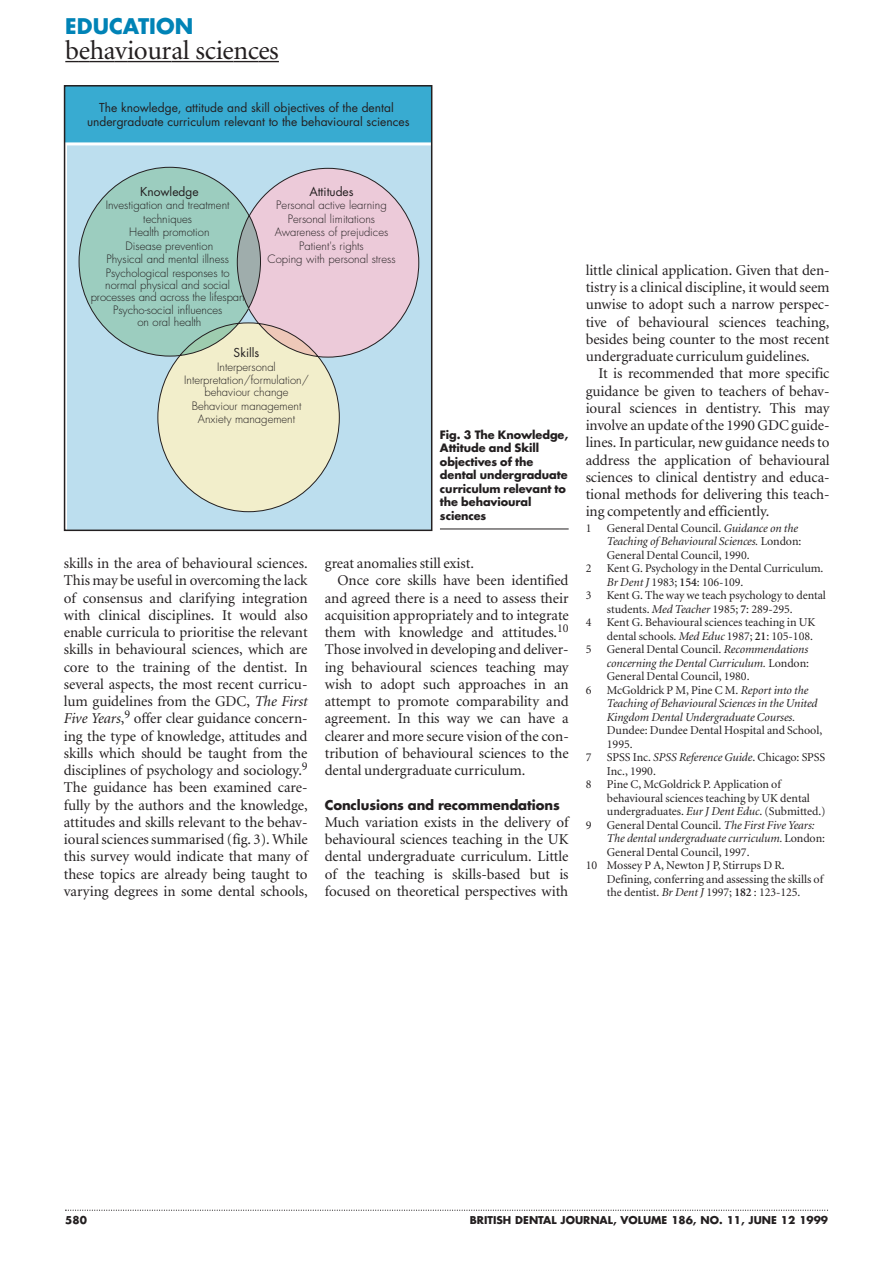
<style>
.page{position:relative;width:893px;height:1263px;background:#fff}
.page>*{position:absolute;margin:0;border:0;box-sizing:border-box;transform-origin:0 0}
.t1{font:27px "Minion";letter-spacing:-.015em;color:#231f20}
.t2{font:700 21px "Futura";color:#0083b6}
.t3{font:15px/17.2px "Minion";letter-spacing:-.005em;color:#231f20;text-align:justify}
.t4{font:700 13.2px "Futura";letter-spacing:-.005em;color:#231f20}
.t5{font:12px/13.5px "Minion";letter-spacing:-.005em;color:#231f20}
.t6{font:italic 12px/13.5px "Minion";letter-spacing:-.005em;color:#231f20}
.t7{font:12px/14.2px "Futura";color:#231f20;text-align:center}
.t8{font:300 11.25px/13.5px "Futura";color:#231f20;text-align:center}
.t9{font:700 11.25px/13.5px "Futura";letter-spacing:-.005em;color:#231f20}
.t10{font:700 10.5px "Futura";color:#231f20}
.s1{font-style:italic}
.s2{font-weight:600}
.s3{font-style:normal}
</style>
<div class="page">
<svg style="left:65px;top:1210px;width:763px;height:1px"></svg>
<svg style="left:65px;top:61px;width:62px;height:1px"></svg>
<hr style="left:127px;top:61px;width:44px;height:1px;background:#231f20">
<hr style="left:171px;top:61px;width:62px;height:1px;background:#231f20">
<svg style="left:233px;top:61px;width:46px;height:1px"></svg>
<hr style="left:440px;top:529px;width:128px;height:1px;background:#231f20">
<div style="left:67px;top:86px;width:364px;height:444px;background:#bcdeee"></div>
<div style="left:65px;top:86px;width:366px;height:57px;background:#38abd1"></div>
<hr style="left:65px;top:142px;width:366px;height:3px;background:#fff">
<svg style="left:79px;top:167px;width:340px;height:345px"></svg>
<div style="left:64px;top:85px;width:368px;height:446px;border:2px solid #231f20"></div>
<h2 class="t2" style="left:65px;top:17px;width:129px">EDUCATION</h2>
<h1 class="t1" style="left:65px;top:40px;width:215px">behavioural sciences</h1>
<p class="t7" style="left:87px;top:101px;width:324px">The knowledge, attitude and skill objectives of the dental undergraduate curriculum relevant to the behavioural sciences</p>
<p class="t7" style="left:140px;top:185px;width:60px">Knowledge</p>
<p class="t8" style="left:106px;top:200px;width:125px">Investigation and treatment techniques<br>Health promotion<br>Disease prevention<br>Physical and mental illness<br>Psychological responses to</p>
<p class="t8" style="left:91px;top:280px;width:155px;line-height:12px">normal physical and social processes and across the lifespan</p>
<p class="t8" style="left:113px;top:305px;width:111px;line-height:12px">Psycho-social influences on oral health</p>
<p class="t7" style="left:309px;top:185px;width:46px">Attitudes</p>
<p class="t8" style="left:267px;top:200px;width:130px">Personal active learning<br>Personal limitations<br>Awareness of prejudices<br>Patient's rights<br>Coping with personal stress</p>
<p class="t7" style="left:234px;top:347px;width:27px">Skills</p>
<p class="t8" style="left:184px;top:361px;width:126px">Interpersonal<br>Interpretation/formulation/</p>
<p class="t8" style="left:192px;top:386px;width:111px">behaviour change<br>Behaviour management<br>Anxiety management</p>
<p class="t9" style="left:440px;top:429px;width:130px">Fig. 3 The Knowledge,<br>Attitude and Skill objectives of the dental undergraduate curriculum relevant to the behavioural sciences</p>
<p class="t3" style="left:64px;top:556px;width:245px">skills in the area of behavioural sciences.<br>This may be useful in overcoming the lack of consensus and clarifying integration with clinical disciplines. It would also enable curricula to prioritise the relevant skills in behavioural sciences, which are core to the training of the dentist. In several aspects, the most recent curricu&shy;lum guidelines from the GDC, <span class="s1">The First Five Years</span>,<sup>9</sup> offer clear guidance concern&shy;ing the type of knowledge, attitudes and skills which should be taught from the disciplines of psychology and sociology.<sup>9<br></sup>The guidance has been examined care&shy;fully by the authors and the knowledge, attitudes and skills relevant to the behav&shy;ioural sciences summarised (fig. 3). While this survey would indicate that many of these topics are already being taught to varying degrees in some dental schools,</p>
<p class="t3" style="left:325px;top:556px;width:151px">great anomalies still exist.</p>
<p class="t3" style="left:337px;top:573px;width:232px">Once core skills have been identified</p>
<p class="t3" style="left:325px;top:590px;width:245px">and agreed there is a need to assess their</p>
<p class="t3" style="left:325px;top:608px;width:245px">acquisition appropriately and to integrate</p>
<p class="t3" style="left:325px;top:625px;width:245px">them with knowledge and attitudes.<sup>10</sup></p>
<p class="t3" style="left:325px;top:642px;width:245px">Those involved in developing and deliver-</p>
<p class="t3" style="left:325px;top:659px;width:245px">ing behavioural sciences teaching may</p>
<p class="t3" style="left:325px;top:677px;width:245px">wish to adopt such approaches in an</p>
<p class="t3" style="left:325px;top:694px;width:245px">attempt to promote comparability and</p>
<p class="t3" style="left:325px;top:711px;width:245px">agreement. In this way we can have a</p>
<p class="t3" style="left:325px;top:728px;width:245px">clearer and more secure vision of the con-</p>
<p class="t3" style="left:325px;top:746px;width:245px">tribution of behavioural sciences to the</p>
<p class="t3" style="left:325px;top:763px;width:202px">dental undergraduate curriculum.</p>
<p class="t4" style="left:325px;top:799px;width:236px">Conclusions and recommendations</p>
<p class="t3" style="left:325px;top:815px;width:245px">Much variation exists in the delivery of behavioural sciences teaching in the UK dental undergraduate curriculum. Little of the teaching is skills-based but is focused on theoretical perspectives with</p>
<p class="t3" style="left:585px;top:263px;width:245px">little clinical application. Given that den&shy;tistry is a clinical discipline, it would seem unwise to adopt such a narrow perspec&shy;tive of behavioural sciences teaching, besides being counter to the most recent undergraduate curriculum guidelines.</p>
<p class="t3" style="left:585px;top:366px;width:245px;text-indent:13px">It is recommended that more specific guidance be given to teachers of behav&shy;ioural sciences in dentistry. This may involve an update of the 1990 GDC guide&shy;lines. In particular, new guidance needs to address the application of behavioural sciences to clinical dentistry and educa&shy;tional methods for delivering this teach&shy;ing competently and efficiently.</p>
<p class="t5" style="left:585px;top:522px;width:7px">1</p>
<p class="t5" style="left:607px;top:522px;width:196px">General Dental Council. <span class="s1">Guidance on the<br>Teaching of Behavioural Sciences.</span> London:<br>General Dental Council, 1990.</p>
<p class="t5" style="left:585px;top:563px;width:7px">2</p>
<p class="t5" style="left:607px;top:563px;width:218px">Kent G. Psychology in the Dental Curriculum.<br><span class="s1">Br Dent J</span> 1983; <span class="s2">154</span>: 106-109.</p>
<p class="t5" style="left:585px;top:590px;width:7px">3</p>
<p class="t5" style="left:607px;top:590px;width:220px">Kent G. The way we teach psychology to dental students. <span class="s1">Med Teacher</span> 1985; <span class="s2">7</span>: 289-295.</p>
<p class="t5" style="left:585px;top:617px;width:7px">4</p>
<p class="t5" style="left:607px;top:617px;width:210px">Kent G. Behavioural sciences teaching in UK dental schools. <span class="s1">Med Educ</span> 1987; <span class="s2">21</span>: 105-108.</p>
<p class="t5" style="left:585px;top:644px;width:7px">5</p>
<p class="t5" style="left:607px;top:644px;width:203px;text-align:justify">General Dental Council. <span class="s1">Recommendations concerning the Dental Curriculum.</span> London:<br>General Dental Council, 1980.</p>
<p class="t5" style="left:585px;top:684px;width:7px">6</p>
<p class="t6" style="left:607px;top:684px;width:212px"><span class="s3">McGoldrick P M, Pine C M.</span> Report into the<br>Teaching of Behavioural Sciences in the United<br>Kingdom Dental Undergraduate Courses.</p>
<p class="t5" style="left:607px;top:725px;width:217px">Dundee: Dundee Dental Hospital and School,<br>1995.</p>
<p class="t5" style="left:585px;top:752px;width:7px">7</p>
<p class="t5" style="left:607px;top:752px;width:220px">SPSS Inc. <span class="s1">SPSS Reference Guide</span>. Chicago: SPSS<br>Inc., 1990.</p>
<p class="t5" style="left:585px;top:779px;width:7px">8</p>
<p class="t5" style="left:607px;top:779px;width:220px">Pine C, McGoldrick P. Application of behavioural sciences teaching by UK dental undergraduates. <span class="s1">Eur J Dent Educ</span>. (Submitted.)</p>
<p class="t5" style="left:585px;top:819px;width:7px">9</p>
<p class="t5" style="left:607px;top:819px;width:209px">General Dental Council. <span class="s1">The First Five Years:</span></p>
<p class="t6" style="left:607px;top:833px;width:220px">The dental undergraduate curriculum. <span class="s3">London:</span></p>
<p class="t5" style="left:607px;top:846px;width:144px">General Dental Council, 1997.</p>
<p class="t5" style="left:585px;top:860px;width:200px">10 Mossey P A, Newton J P, Stirrups D R.</p>
<p class="t5" style="left:607px;top:873px;width:218px">Defining, conferring and assessing the skills of</p>
<p class="t5" style="left:607px;top:887px;width:195px">the dentist. <span class="s1">Br Dent J</span> 1997; <span class="s2">182</span> : 123-125.</p>
<p class="t10" style="left:65px;top:1215px;width:23px">580</p>
<p class="t10" style="left:470px;top:1215px;width:360px">BRITISH DENTAL JOURNAL, VOLUME 186, NO. 11, JUNE 12 1999</p>
</div>
